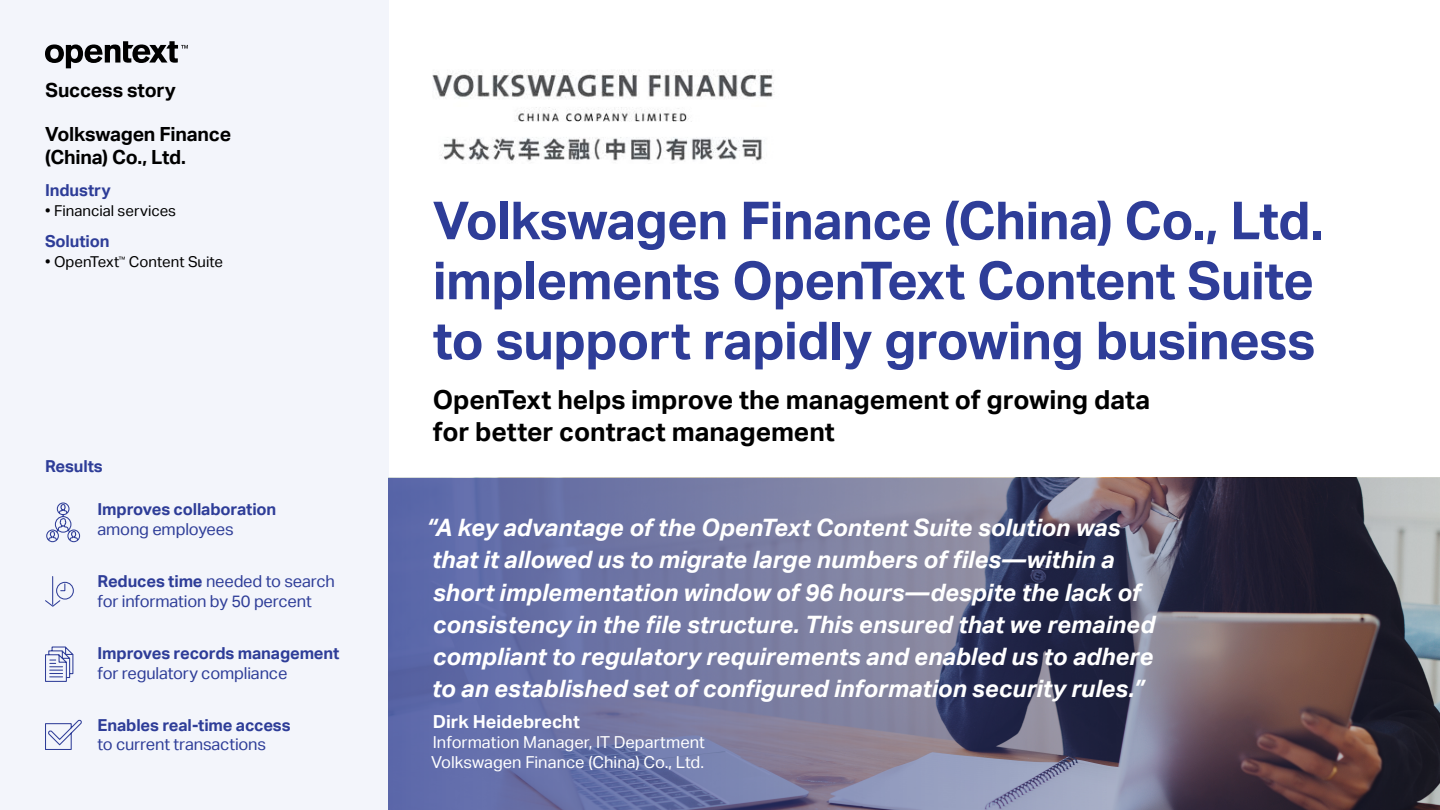
<style>
.page{position:relative;width:1440px;height:810px;background:#fff}
.page>*{position:absolute;margin:0;border:0;box-sizing:border-box;transform-origin:0 0}
.t1{font:700 52.5px/60px "Aktiv Grotesk";letter-spacing:-.015em;color:#2e3d98}
.t2{font:700 26.25px/31.5px "Aktiv Grotesk";letter-spacing:-.005em;color:#000}
.t3{font:italic 700 24px/32.2px "Aktiv Grotesk";color:#fff}
.t4{font:700 19.5px/23.4px "Aktiv Grotesk";letter-spacing:-.01em;color:#000}
.t5{font:700 18px "Aktiv Grotesk";color:#fff}
.t6{font:16.5px/19.8px "Aktiv Grotesk";letter-spacing:-.01em;color:#2e3d98}
.t7{font:700 16.5px "Aktiv Grotesk";letter-spacing:-.01em;color:#2e3d98}
.t8{font:16.5px/19.8px "Aktiv Grotesk";color:#fff}
.t9{font:15px "Aktiv Grotesk";color:#000}
.s1{font-weight:700}
</style>
<div class="page">
<div style="left:0;top:0;width:388px;height:810px;background:#f3f5fb"></div>
<svg style="left:45px;top:41px;width:143px;height:27px"></svg>
<svg style="left:388px;top:478px;width:1052px;height:332px;background:#656584"></svg>
<img style="left:433px;top:70px;width:341px;height:91px">
<svg style="left:45px;top:719px;width:37px;height:31px"></svg>
<svg style="left:45px;top:576px;width:29px;height:31px"></svg>
<svg style="left:45px;top:646px;width:29px;height:36px"></svg>
<svg style="left:46px;top:502px;width:35px;height:41px"></svg>
<p class="t4" style="left:45px;top:79px;width:132px">Success story</p>
<p class="t4" style="left:45px;top:122px;width:188px">Volkswagen Finance (China) Co., Ltd.</p>
<p class="t7" style="left:45px;top:180px;width:67px">Industry</p>
<p class="t9" style="left:45px;top:202px;width:133px">• Financial services</p>
<p class="t7" style="left:45px;top:232px;width:66px">Solution</p>
<p class="t9" style="left:45px;top:253px;width:180px">• OpenText<sup>™</sup> Content Suite</p>
<p class="t7" style="left:45px;top:457px;width:59px">Results</p>
<p class="t7" style="left:98px;top:500px;width:180px">Improves collaboration</p>
<p class="t6" style="left:98px;top:519px;width:138px">among employees</p>
<p class="t6" style="left:98px;top:571px;width:239px"><span class="s1">Reduces time</span> needed to search for information by 50 percent</p>
<p class="t7" style="left:98px;top:643px;width:243px">Improves records management</p>
<p class="t6" style="left:98px;top:663px;width:191px">for regulatory compliance</p>
<p class="t7" style="left:98px;top:715px;width:195px">Enables real-time access</p>
<p class="t6" style="left:98px;top:735px;width:170px">to current transactions</p>
<h1 class="t1" style="left:433px;top:191px;width:892px">Volkswagen Finance (China) Co., Ltd. implements OpenText Content Suite to support rapidly growing business</h1>
<p class="t2" style="left:433px;top:385px;width:719px">OpenText helps improve the management of growing data for better contract management</p>
<p class="t3" style="left:426px;top:512px;width:730px">“A key advantage of the OpenText Content Suite solution was that it allowed us to migrate large numbers of files—within a short implementation window of 96 hours—despite the lack of consistency in the file structure. This ensured that we remained compliant to regulatory requirements and enabled us to adhere to an established set of configured information security rules.”</p>
<p class="t5" style="left:433px;top:711px;width:148px">Dirk Heidebrecht</p>
<p class="t8" style="left:431px;top:732px;width:275px">Information Manager, IT Department<br>Volkswagen Finance (China) Co., Ltd.</p>
</div>
